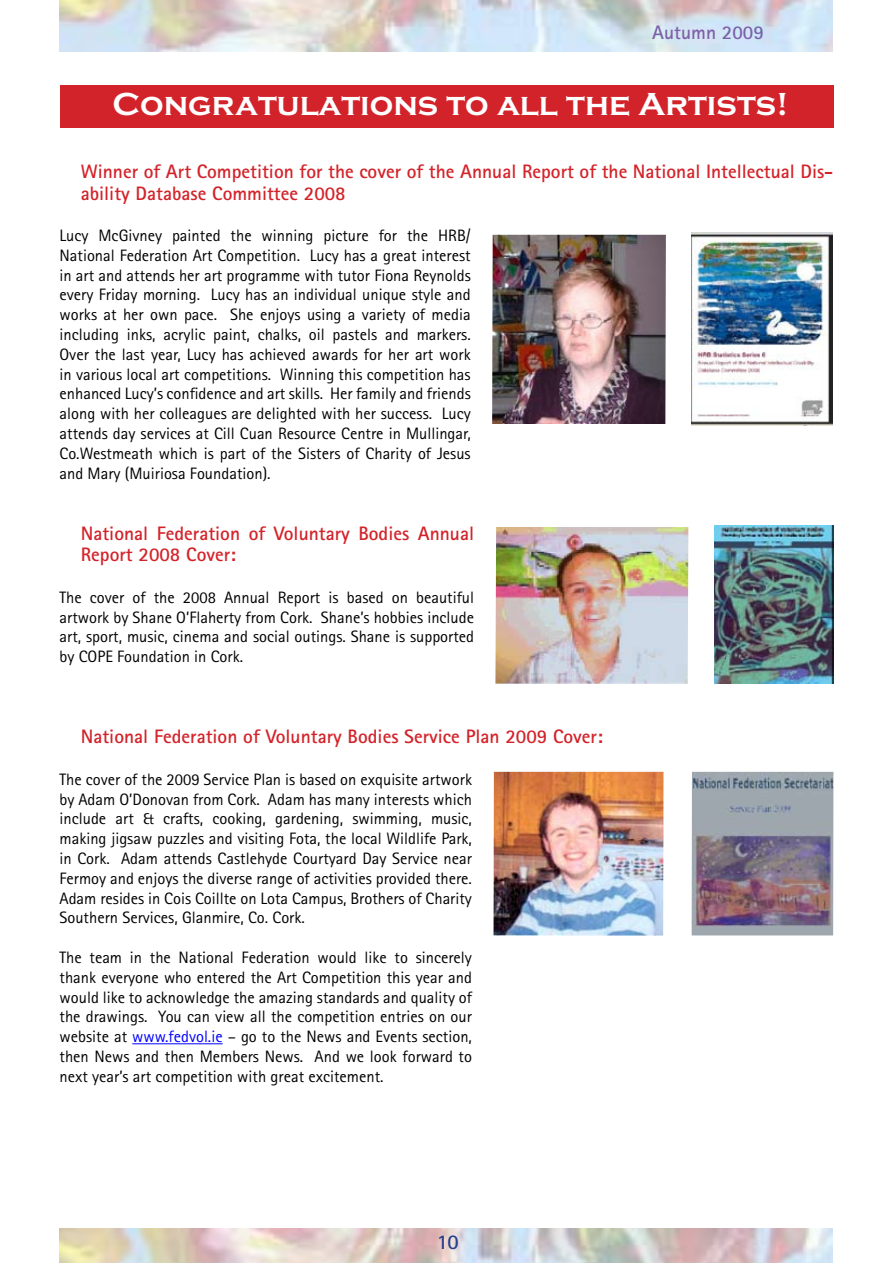
<style>
.page{position:relative;width:893px;height:1263px;background:#fff}
.page>*{position:absolute;margin:0;border:0;box-sizing:border-box;transform-origin:0 0}
.t1{font:700 33px "Copperplate T";color:#fff}
.t2{font:700 21px "Rotis Sans Serif";color:#25408f}
.t3{font:700 19.5px/21.6px "Rotis Sans Serif";color:#d3232a}
.t4{font:700 19.5px "Rotis Sans Serif";color:#7c60a9}
.t5{font:16.5px/19.8px "Rotis Sans Serif";color:#000;text-align:justify}
.s1{color:#00f}
</style>
<div class="page">
<img style="left:60px;top:0;width:772px;height:52px">
<img style="left:60px;top:1228px;width:772px;height:35px">
<div style="left:60px;top:85px;width:773px;height:43px;background:#d3232a"></div>
<hr style="left:132px;top:1043px;width:91px;height:1px;background:#00f">
<img style="left:492px;top:235px;width:174px;height:189px">
<img style="left:493px;top:772px;width:170px;height:163px">
<img style="left:495px;top:527px;width:193px;height:157px">
<img style="left:692px;top:772px;width:141px;height:163px">
<img style="left:691px;top:233px;width:142px;height:192px">
<img style="left:715px;top:525px;width:119px;height:159px">
<p class="t4" style="left:652px;top:20px;width:113px">Autumn 2009</p>
<h1 class="t1" style="left:113px;top:86px;width:678px">Congratulations to all the Artists!</h1>
<p class="t3" style="left:81px;top:160px;width:754px">Winner of Art Competition for the cover of the Annual Report of the National Intellectual Dis&shy;ability Database Committee 2008</p>
<p class="t5" style="left:60px;top:225px;width:413px">Lucy McGivney painted the winning picture for the HRB/ National Federation Art Competition. Lucy has a great interest in art and attends her art programme with tutor Fiona Reynolds every Friday morning. Lucy has an individual unique style and works at her own pace. She enjoys using a variety of media including inks, acrylic paint, chalks, oil pastels and markers.<br>Over the last year, Lucy has achieved awards for her art work in various local art competitions. Winning this competition has enhanced Lucy’s confidence and art skills. Her family and friends along with her colleagues are delighted with her success. Lucy attends day services at Cill Cuan Resource Centre in Mullingar, Co.Westmeath which is part of the Sisters of Charity of Jesus and Mary (Muiriosa Foundation).</p>
<p class="t3" style="left:81px;top:522px;width:395px">National Federation of Voluntary Bodies Annual<br>Report 2008 Cover:</p>
<p class="t5" style="left:60px;top:587px;width:416px">The cover of the 2008 Annual Report is based on beautiful artwork by Shane O’Flaherty from Cork. Shane’s hobbies include art, sport, music, cinema and social outings. Shane is supported by COPE Foundation in Cork.</p>
<p class="t3" style="left:81px;top:725px;width:524px">National Federation of Voluntary Bodies Service Plan 2009 Cover:</p>
<p class="t5" style="left:60px;top:769px;width:414px">The cover of the 2009 Service Plan is based on exquisite artwork by Adam O’Donovan from Cork. Adam has many interests which include art &amp; crafts, cooking, gardening, swimming, music, making jigsaw puzzles and visiting Fota, the local Wildlife Park, in Cork. Adam attends Castlehyde Courtyard Day Service near Fermoy and enjoys the diverse range of activities provided there.<br>Adam resides in Cois Coillte on Lota Campus, Brothers of Charity Southern Services, Glanmire, Co. Cork.</p>
<p class="t5" style="left:60px;top:947px;width:414px">The team in the National Federation would like to sincerely thank everyone who entered the Art Competition this year and would like to acknowledge the amazing standards and quality of the drawings. You can view all the competition entries on our website at <span class="s1">www.fedvol.ie</span> – go to the News and Events section, then News and then Members News. And we look forward to next year’s art competition with great excitement.</p>
<p class="t2" style="left:437px;top:1228px;width:23px">10</p>
</div>
